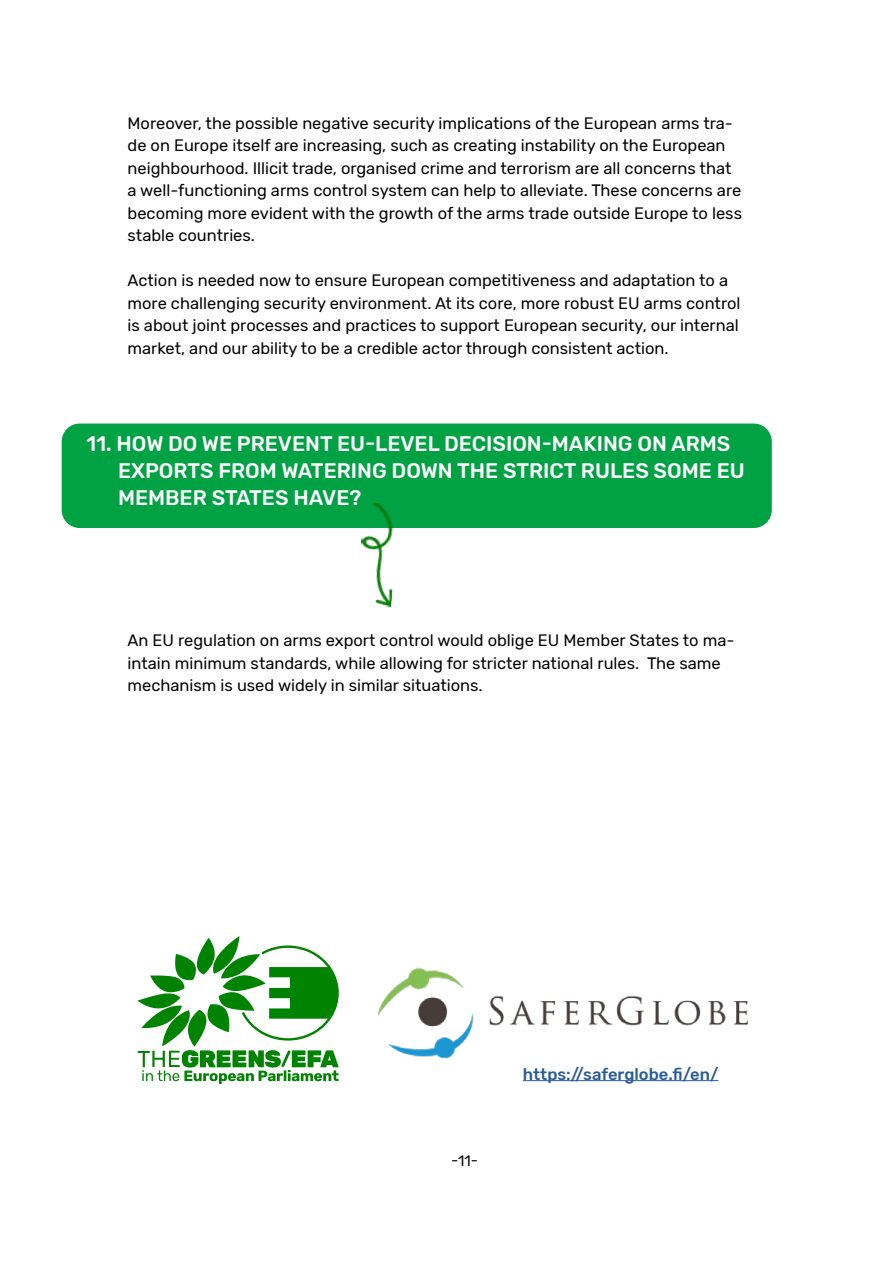
<style>
.page{position:relative;width:893px;height:1263px;background:#fff}
.page>*{position:absolute;margin:0;border:0;box-sizing:border-box;transform-origin:0 0}
.t1{font:500 21px/27px "Rubik";color:#fff}
.t2{font:16.5px/22.5px "Rubik";color:#000}
.t3{font:500 16.5px "Rubik";color:#275b9b}
.t4{font:15px "Rubik";color:#000}
</style>
<div class="page">
<div style="left:62px;top:424px;width:710px;height:104px;background:#00a244;border-radius:18px"></div>
<img style="left:361px;top:502px;width:32px;height:105px">
<img style="left:378px;top:967px;width:370px;height:92px">
<svg style="left:137px;top:936px;width:202px;height:148px"></svg>
<hr style="left:523px;top:1080px;width:195px;height:1px;background:#275b9b">
<p class="t2" style="left:128px;top:112px;width:616px">Moreover, the possible negative security implications of the European arms tra&shy;de on Europe itself are increasing, such as creating instability on the European neighbourhood. Illicit trade, organised crime and terrorism are all concerns that a well-functioning arms control system can help to alleviate. These concerns are becoming more evident with the growth of the arms trade outside Europe to less stable countries.</p>
<p class="t2" style="left:128px;top:270px;width:614px">Action is needed now to ensure European competitiveness and adaptation to a more challenging security environment. At its core, more robust EU arms control is about joint processes and practices to support European security, our internal market, and our ability to be a credible actor through consistent action.</p>
<p class="t1" style="left:118px;top:430px;width:628px;text-indent:-31px">11. HOW DO WE PREVENT EU-LEVEL DECISION-MAKING ON ARMS<br>EXPORTS FROM WATERING DOWN THE STRICT RULES SOME EU<br>MEMBER STATES HAVE?</p>
<p class="t2" style="left:128px;top:629px;width:608px">An EU regulation on arms export control would oblige EU Member States to ma&shy;intain minimum standards, while allowing for stricter national rules. The same mechanism is used widely in similar situations.</p>
<p class="t4" style="left:451px;top:1153px;width:28px">-11-</p>
<p class="t3" style="left:523px;top:1064px;width:197px">https://saferglobe.fi/en/</p>
</div>
